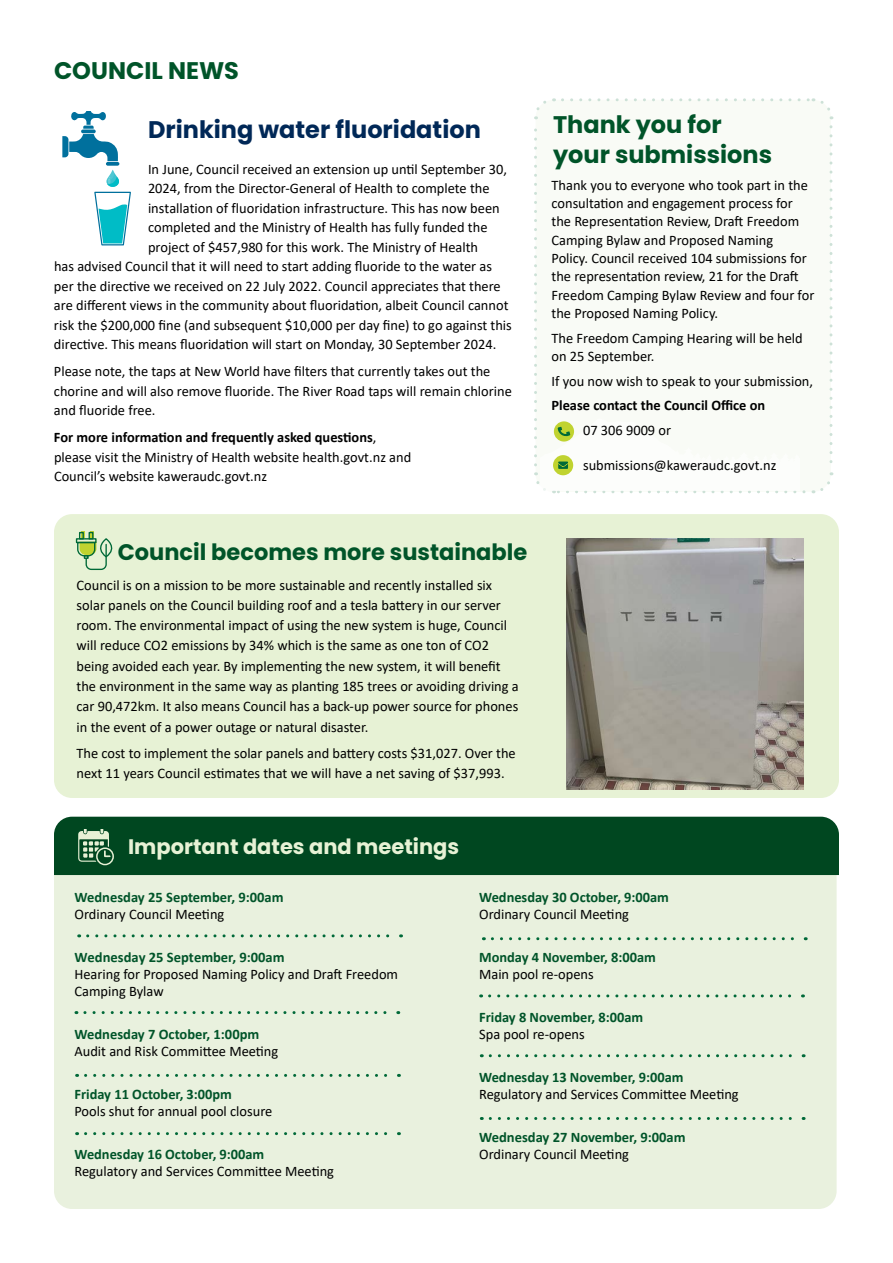
<style>
.page{position:relative;width:893px;height:1263px;background:#fff}
.page>*{position:absolute;margin:0;border:0;box-sizing:border-box;transform-origin:0 0}
.t1{font:700 24px/30px "Poppins";color:#005429}
.t2{font:700 24px "Poppins";color:#002857}
.t3{font:700 22.5px "Poppins";color:#005429}
.t4{font:700 21px "Poppins";color:#e7f2d5}
.t5{font:14.55px/19.5px "Calibri";color:#000}
.t6{font:700 14.55px "Calibri";color:#005429}
.t7{font:700 14.55px "Calibri";color:#000}
.s1{font-weight:700}
</style>
<div class="page">
<div style="left:54px;top:514px;width:785px;height:284px;background:#e7f2d5;border-radius:18px"></div>
<div style="left:54px;top:824px;width:783px;height:385px;background:#e9f1de;border-radius:18px"></div>
<div style="left:54px;top:817px;width:785px;height:58px;background:#004720"></div>
<svg style="left:78px;top:829px;width:36px;height:36px"></svg>
<svg style="left:85px;top:1011px;width:314px;height:3px"></svg>
<svg style="left:88px;top:934px;width:314px;height:3px"></svg>
<svg style="left:86px;top:1074px;width:313px;height:3px"></svg>
<svg style="left:86px;top:1132px;width:313px;height:3px"></svg>
<svg style="left:490px;top:994px;width:313px;height:3px"></svg>
<svg style="left:492px;top:937px;width:314px;height:3px"></svg>
<svg style="left:490px;top:1054px;width:314px;height:3px"></svg>
<svg style="left:490px;top:1117px;width:314px;height:3px"></svg>
<div style="left:534px;top:98px;width:300px;height:396px;background:#f9fbf6"></div>
<svg style="left:76px;top:531px;width:37px;height:39px"></svg>
<svg style="left:62px;top:111px;width:69px;height:134px"></svg>
<img style="left:566px;top:538px;width:238px;height:251px">
<h1 class="t1" style="left:54px;top:56px;width:187px">COUNCIL NEWS</h1>
<h1 class="t2" style="left:148px;top:115px;width:334px">Drinking water fluoridation</h1>
<p class="t5" style="left:148px;top:159px;width:361px">In June, Council received an extension up until September 30, 2024, from the Director-General of Health to complete the installation of fluoridation infrastructure. This has now been completed and the Ministry of Health has fully funded the project of $457,980 for this work. The Ministry of Health</p>
<p class="t5" style="left:54px;top:256px;width:459px">has advised Council that it will need to start adding fluoride to the water as per the directive we received on 22 July 2022. Council appreciates that there are different views in the community about fluoridation, albeit Council cannot risk the $200,000 fine (and subsequent $10,000 per day fine) to go against this directive. This means fluoridation will start on Monday, 30 September 2024.</p>
<p class="t5" style="left:54px;top:361px;width:459px">Please note, the taps at New World have filters that currently takes out the chorine and will also remove fluoride. The River Road taps will remain chlorine and fluoride free.</p>
<p class="t5" style="left:54px;top:427px;width:359px"><span class="s1">For more information and frequently asked questions</span>, please visit the Ministry of Health website health.govt.nz and<br>Council’s website kaweraudc.govt.nz</p>
<h2 class="t3" style="left:118px;top:539px;width:411px">Council becomes more sustainable</h2>
<p class="t5" style="left:77px;top:574px;width:444px;line-height:20.2px">Council is on a mission to be more sustainable and recently installed six solar panels on the Council building roof and a tesla battery in our server room. The environmental impact of using the new system is huge, Council will reduce CO2 emissions by 34% which is the same as one ton of CO2 being avoided each year. By implementing the new system, it will benefit the environment in the same way as planting 185 trees or avoiding driving a car 90,472km. It also means Council has a back-up power source for phones in the event of a power outage or natural disaster.</p>
<p class="t5" style="left:77px;top:743px;width:441px;line-height:20.2px">The cost to implement the solar panels and battery costs $31,027. Over the next 11 years Council estimates that we will have a net saving of $37,993.</p>
<h3 class="t4" style="left:128px;top:835px;width:333px">Important dates and meetings</h3>
<h1 class="t1" style="left:553px;top:110px;width:221px">Thank you for your submissions</h1>
<p class="t5" style="left:551px;top:175px;width:264px;line-height:18.3px">Thank you to everyone who took part in the consultation and engagement process for the Representation Review, Draft Freedom Camping Bylaw and Proposed Naming<br>Policy. Council received 104 submissions for the representation review, 21 for the Draft Freedom Camping Bylaw Review and four for the Proposed Naming Policy.</p>
<p class="t5" style="left:551px;top:328px;width:253px;line-height:18.3px">The Freedom Camping Hearing will be held on 25 September.</p>
<p class="t5" style="left:551px;top:371px;width:263px">If you now wish to speak to your submission,</p>
<p class="t7" style="left:551px;top:395px;width:215px">Please contact the Council Office on</p>
<p class="t5" style="left:583px;top:420px;width:90px">07 306 9009 or</p>
<p class="t5" style="left:583px;top:455px;width:195px">submissions@kaweraudc.govt.nz</p>
<p class="t6" style="left:74px;top:886px;width:211px">Wednesday 25 September, 9:00am</p>
<p class="t5" style="left:74px;top:904px;width:151px">Ordinary Council Meeting</p>
<p class="t6" style="left:74px;top:946px;width:212px">Wednesday 25 September, 9:00am</p>
<p class="t5" style="left:74px;top:965px;width:325px;line-height:17.2px">Hearing for Proposed Naming Policy and Draft Freedom<br>Camping Bylaw</p>
<p class="t6" style="left:74px;top:1024px;width:186px">Wednesday 7 October, 1:00pm</p>
<p class="t5" style="left:74px;top:1041px;width:205px">Audit and Risk Committee Meeting</p>
<p class="t6" style="left:74px;top:1084px;width:159px">Friday 11 October, 3:00pm</p>
<p class="t5" style="left:74px;top:1101px;width:199px">Pools shut for annual pool closure</p>
<p class="t6" style="left:74px;top:1144px;width:191px">Wednesday 16 October, 9:00am</p>
<p class="t5" style="left:74px;top:1161px;width:261px">Regulatory and Services Committee Meeting</p>
<p class="t6" style="left:479px;top:886px;width:191px">Wednesday 30 October, 9:00am</p>
<p class="t5" style="left:479px;top:904px;width:151px">Ordinary Council Meeting</p>
<p class="t6" style="left:479px;top:946px;width:178px">Monday 4 November, 8:00am</p>
<p class="t5" style="left:479px;top:964px;width:116px">Main pool re-opens</p>
<p class="t6" style="left:479px;top:1006px;width:166px">Friday 8 November, 8:00am</p>
<p class="t5" style="left:479px;top:1024px;width:107px">Spa pool re-opens</p>
<p class="t6" style="left:479px;top:1066px;width:206px">Wednesday 13 November, 9:00am</p>
<p class="t5" style="left:479px;top:1084px;width:261px">Regulatory and Services Committee Meeting</p>
<p class="t6" style="left:479px;top:1126px;width:208px">Wednesday 27 November, 9:00am</p>
<p class="t5" style="left:479px;top:1144px;width:151px">Ordinary Council Meeting</p>
</div>
